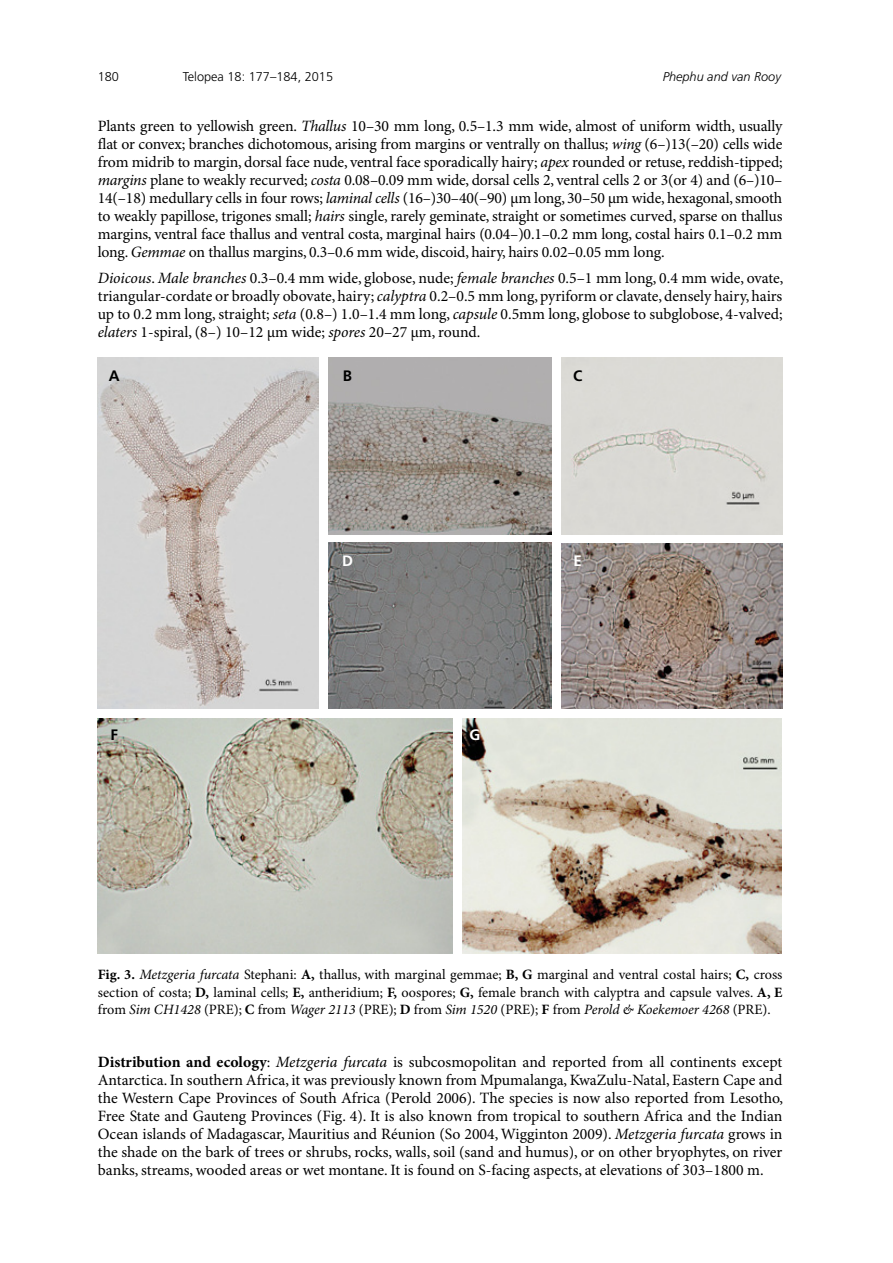
<style>
.page{position:relative;width:893px;height:1263px;background:#fff}
.page>*{position:absolute;margin:0;border:0;box-sizing:border-box;transform-origin:0 0}
.t1{font:15.75px/18px "Minion Pro";letter-spacing:-.005em;color:#000;text-align:justify}
.t2{font:700 15.15px "Frutiger";color:#000}
.t3{font:700 15.15px "Frutiger";color:#fff}
.t4{font:14.25px/17.2px "Minion Pro";color:#000;text-align:justify}
.t5{font:300 12.75px "Frutiger";color:#000}
.t6{font:italic 300 12.75px "Frutiger";color:#000}
.s1{font-style:italic}
.s2{font-weight:700}
</style>
<div class="page">
<img style="left:98px;top:358px;width:220px;height:350px">
<div style="left:561px;top:358px;width:222px;height:177px;background:#dbdad5"></div>
<img style="left:329px;top:358px;width:223px;height:177px">
<img style="left:329px;top:543px;width:223px;height:165px">
<img style="left:561px;top:543px;width:222px;height:166px">
<img style="left:98px;top:719px;width:354px;height:234px">
<img style="left:462px;top:719px;width:320px;height:235px">
<p class="t5" style="left:98px;top:70px;width:23px">180</p>
<p class="t5" style="left:183px;top:70px;width:152px">Telopea 18: 177–184, 2015</p>
<p class="t6" style="left:663px;top:69px;width:120px">Phephu and van Rooy</p>
<p class="t1" style="left:98px;top:117px;width:686px">Plants green to yellowish green. <span class="s1">Thallus</span> 10–30 mm long, 0.5–1.3 mm wide, almost of uniform width, usually flat or convex; branches dichotomous, arising from margins or ventrally on thallus; <span class="s1">wing</span> (6–)13(–20) cells wide from midrib to margin, dorsal face nude, ventral face sporadically hairy; <span class="s1">apex</span> rounded or retuse, reddish-tipped; <span class="s1">margins</span> plane to weakly recurved; <span class="s1">costa</span> 0.08–0.09 mm wide, dorsal cells 2, ventral cells 2 or 3(or 4) and (6–)10– 14(–18) medullary cells in four rows; <span class="s1">laminal cells</span> (16–)30–40(–90) µm long, 30–50 µm wide, hexagonal, smooth to weakly papillose, trigones small; <span class="s1">hairs</span> single, rarely geminate, straight or sometimes curved, sparse on thallus margins, ventral face thallus and ventral costa, marginal hairs (0.04–)0.1–0.2 mm long, costal hairs 0.1–0.2 mm long. <span class="s1">Gemmae</span> on thallus margins, 0.3–0.6 mm wide, discoid, hairy, hairs 0.02–0.05 mm long.</p>
<p class="t1" style="left:98px;top:270px;width:687px"><span class="s1">Dioicous</span>. <span class="s1">Male branches</span> 0.3–0.4 mm wide, globose, nude; <span class="s1">female branches</span> 0.5–1 mm long, 0.4 mm wide, ovate, triangular-cordate or broadly obovate, hairy; <span class="s1">calyptra</span> 0.2–0.5 mm long, pyriform or clavate, densely hairy, hairs up to 0.2 mm long, straight; <span class="s1">seta</span> (0.8–) 1.0–1.4 mm long, <span class="s1">capsule</span> 0.5mm long, globose to subglobose, 4-valved; <span class="s1">elaters</span> 1-spiral, (8–) 10–12 µm wide; <span class="s1">spores</span> 20–27 µm, round.</p>
<p class="t2" style="left:109px;top:367px;width:12px">A</p>
<p class="t2" style="left:573px;top:367px;width:11px">C</p>
<p class="t2" style="left:343px;top:367px;width:11px">B</p>
<p class="t3" style="left:342px;top:551px;width:12px">D</p>
<p class="t2" style="left:111px;top:726px;width:9px">F</p>
<p class="t3" style="left:470px;top:726px;width:12px">G</p>
<p class="t3" style="left:574px;top:551px;width:10px">E</p>
<p class="t4" style="left:98px;top:967px;width:686px"><span class="s2">Fig. 3.</span> <span class="s1">Metzgeria furcata</span> Stephani: <span class="s2">A,</span> thallus, with marginal gemmae; <span class="s2">B, G</span> marginal and ventral costal hairs; <span class="s2">C,</span> cross section of costa; <span class="s2">D,</span> laminal cells; <span class="s2">E,</span> antheridium; <span class="s2">F,</span> oospores; <span class="s2">G,</span> female branch with calyptra and capsule valves. <span class="s2">A, E </span>from <span class="s1">Sim CH1428</span> (PRE); <span class="s2">C</span> from <span class="s1">Wager 2113</span> (PRE); <span class="s2">D</span> from <span class="s1">Sim 1520</span> (PRE); <span class="s2">F</span> from <span class="s1">Perold &amp; Koekemoer 4268</span> (PRE).</p>
<p class="t1" style="left:98px;top:1053px;width:687px"><span class="s2">Distribution and ecology</span>: <span class="s1">Metzgeria furcata</span> is subcosmopolitan and reported from all continents except Antarctica. In southern Africa, it was previously known from Mpumalanga, KwaZulu-Natal, Eastern Cape and the Western Cape Provinces of South Africa (Perold 2006). The species is now also reported from Lesotho, Free State and Gauteng Provinces (Fig. 4). It is also known from tropical to southern Africa and the Indian Ocean islands of Madagascar, Mauritius and Réunion (So 2004, Wigginton 2009). <span class="s1">Metzgeria furcata</span> grows in the shade on the bark of trees or shrubs, rocks, walls, soil (sand and humus), or on other bryophytes, on river banks, streams, wooded areas or wet montane. It is found on S-facing aspects, at elevations of 303–1800 m.</p>
</div>
